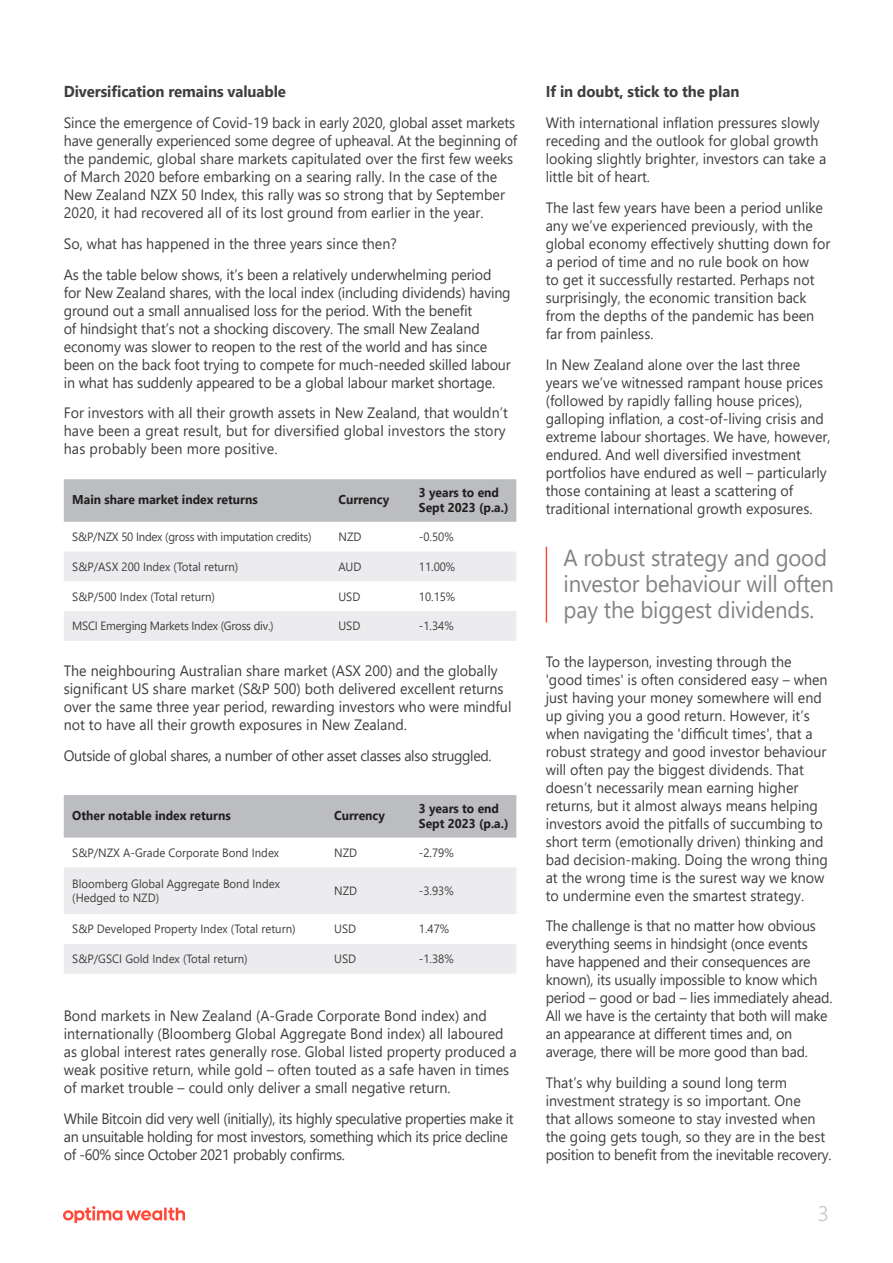
<style>
.page{position:relative;width:893px;height:1263px;background:#fff}
.page>*{position:absolute;margin:0;border:0;box-sizing:border-box;transform-origin:0 0}
.Para_Text{font:23.25px/26.2px "Segoe UI";letter-spacing:-.01em;color:#808285;scale:.95 1}
.t1{font:21px "Segoe UI";color:#ccc}
.Para_Text-2{font:700 15.75px "Segoe UI";letter-spacing:-.005em;color:#3e3e3f;scale:.95 1}
.Para_Text-3{font:15px/18px "Segoe UI";color:#3e3e3f;scale:.95 1}
.Para_Text-4{font:15px/18px "Segoe UI";letter-spacing:-.025em;color:#3e3e3f;scale:.95 1}
.Para_Text-5{font:700 12.75px/15.3px "Segoe UI";color:#231f20;scale:.95 1}
.Para_Text-6{font:12px/14.4px "Segoe UI";color:#3e3e3f;scale:.95 1}
.Para_Text-7{font:12px "Segoe UI";letter-spacing:-.02em;color:#3e3e3f;scale:.95 1}
</style>
<div class="page">
<img style="left:64px;top:1207px;width:120px;height:15px">
<div style="left:64px;top:479px;width:452px;height:43px;background:#bcbdc0"></div>
<svg style="left:64px;top:552px;width:452px;height:89px"></svg>
<div style="left:64px;top:795px;width:452px;height:42px;background:#bcbdc0"></div>
<svg style="left:64px;top:867px;width:452px;height:107px;fill:#ececee"></svg>
<hr style="left:546px;top:547px;width:1px;height:75px;background:#ef4b3b">
<p class="Para_Text-2" style="left:64px;top:77px;width:235px">Diversification remains valuable</p>
<p class="Para_Text-3" style="left:64px;top:112px;width:479px">Since the emergence of Covid-19 back in early 2020, global asset markets have generally experienced some degree of upheaval. At the beginning of the pandemic, global share markets capitulated over the first few weeks of March 2020 before embarking on a searing rally. In the case of the New Zealand NZX 50 Index, this rally was so strong that by September 2020, it had recovered all of its lost ground from earlier in the year.</p>
<p class="Para_Text-3" style="left:64px;top:233px;width:352px">So, what has happened in the three years since then?</p>
<p class="Para_Text-3" style="left:64px;top:264px;width:472px">As the table below shows, it’s been a relatively underwhelming period for New Zealand shares, with the local index (including dividends) having ground out a small annualised loss for the period. With the benefit<br>of hindsight that’s not a shocking discovery. The small New Zealand economy was slower to reopen to the rest of the world and has since been on the back foot trying to compete for much-needed skilled labour in what has suddenly appeared to be a global labour market shortage.</p>
<p class="Para_Text-3" style="left:64px;top:403px;width:469px">For investors with all their growth assets in New Zealand, that wouldn’t have been a great result, but for diversified global investors the story has probably been more positive.</p>
<p class="Para_Text-5" style="left:72px;top:491px;width:197px">Main share market index returns</p>
<p class="Para_Text-5" style="left:338px;top:491px;width:55px">Currency</p>
<p class="Para_Text-5" style="left:419px;top:483px;width:96px">3 years to end<br>Sept 2023 (p.a.)</p>
<p class="Para_Text-7" style="left:72px;top:525px;width:253px">S&amp;P/NZX 50 Index (gross with imputation credits)</p>
<p class="Para_Text-6" style="left:338px;top:528px;width:26px">NZD</p>
<p class="Para_Text-6" style="left:419px;top:528px;width:38px">-0.50%</p>
<p class="Para_Text-6" style="left:72px;top:558px;width:176px">S&amp;P/ASX 200 Index (Total return)</p>
<p class="Para_Text-6" style="left:338px;top:558px;width:26px">AUD</p>
<p class="Para_Text-6" style="left:419px;top:558px;width:40px">11.00%</p>
<p class="Para_Text-6" style="left:72px;top:588px;width:152px">S&amp;P/500 Index (Total return)</p>
<p class="Para_Text-6" style="left:338px;top:588px;width:25px">USD</p>
<p class="Para_Text-6" style="left:419px;top:588px;width:40px">10.15%</p>
<p class="Para_Text-7" style="left:72px;top:615px;width:214px">MSCI Emerging Markets Index (Gross div.)</p>
<p class="Para_Text-6" style="left:338px;top:618px;width:25px">USD</p>
<p class="Para_Text-6" style="left:419px;top:618px;width:38px">-1.34%</p>
<p class="Para_Text-3" style="left:64px;top:661px;width:473px">The neighbouring Australian share market (ASX 200) and the globally significant US share market (S&amp;P 500) both delivered excellent returns over the same three year period, rewarding investors who were mindful not to have all their growth exposures in New Zealand.</p>
<p class="Para_Text-4" style="left:64px;top:746px;width:452px">Outside of global shares, a number of other asset classes also struggled.</p>
<p class="Para_Text-5" style="left:72px;top:807px;width:168px">Other notable index returns</p>
<p class="Para_Text-5" style="left:334px;top:807px;width:55px">Currency</p>
<p class="Para_Text-5" style="left:419px;top:799px;width:96px">3 years to end<br>Sept 2023 (p.a.)</p>
<p class="Para_Text-6" style="left:72px;top:844px;width:219px">S&amp;P/NZX A-Grade Corporate Bond Index</p>
<p class="Para_Text-6" style="left:334px;top:844px;width:26px">NZD</p>
<p class="Para_Text-6" style="left:419px;top:844px;width:38px">-2.79%</p>
<p class="Para_Text-6" style="left:72px;top:875px;width:220px">Bloomberg Global Aggregate Bond Index (Hedged to NZD)</p>
<p class="Para_Text-6" style="left:334px;top:882px;width:26px">NZD</p>
<p class="Para_Text-6" style="left:419px;top:882px;width:38px">-3.93%</p>
<p class="Para_Text-6" style="left:72px;top:921px;width:237px">S&amp;P Developed Property Index (Total return)</p>
<p class="Para_Text-6" style="left:334px;top:921px;width:25px">USD</p>
<p class="Para_Text-6" style="left:419px;top:921px;width:33px">1.47%</p>
<p class="Para_Text-6" style="left:72px;top:951px;width:186px">S&amp;P/GSCI Gold Index (Total return)</p>
<p class="Para_Text-6" style="left:334px;top:951px;width:25px">USD</p>
<p class="Para_Text-6" style="left:419px;top:951px;width:38px">-1.38%</p>
<p class="Para_Text-3" style="left:64px;top:1006px;width:478px">Bond markets in New Zealand (A-Grade Corporate Bond index) and internationally (Bloomberg Global Aggregate Bond index) all laboured as global interest rates generally rose. Global listed property produced a weak positive return, while gold – often touted as a safe haven in times of market trouble – could only deliver a small negative return.</p>
<p class="Para_Text-4" style="left:64px;top:1108px;width:475px">While Bitcoin did very well (initially), its highly speculative properties make it an unsuitable holding for most investors, something which its price decline of -60% since October 2021 probably confirms.</p>
<p class="Para_Text-2" style="left:546px;top:77px;width:205px">If in doubt, stick to the plan</p>
<p class="Para_Text-3" style="left:546px;top:112px;width:297px">With international inflation pressures slowly receding and the outlook for global growth looking slightly brighter, investors can take a little bit of heart.</p>
<p class="Para_Text-3" style="left:546px;top:197px;width:301px">The last few years have been a period unlike any we’ve experienced previously, with the global economy effectively shutting down for a period of time and no rule book on how<br>to get it successfully restarted. Perhaps not surprisingly, the economic transition back from the depths of the pandemic has been far from painless.</p>
<p class="Para_Text-3" style="left:546px;top:354px;width:301px">In New Zealand alone over the last three years we’ve witnessed rampant house prices (followed by rapidly falling house prices), galloping inflation, a cost-of-living crisis and extreme labour shortages. We have, however, endured. And well diversified investment portfolios have endured as well – particularly those containing at least a scattering of traditional international growth exposures.</p>
<p class="Para_Text" style="left:564px;top:542px;width:286px">A robust strategy and good investor behaviour will often pay the biggest dividends.</p>
<p class="Para_Text-3" style="left:546px;top:651px;width:298px">To the layperson, investing through the 'good times' is often considered easy – when just having your money somewhere will end up giving you a good return. However, it’s when navigating the 'difficult times', that a robust strategy and good investor behaviour will often pay the biggest dividends. That doesn’t necessarily mean earning higher returns, but it almost always means helping investors avoid the pitfalls of succumbing to short term (emotionally driven) thinking and bad decision-making. Doing the wrong thing at the wrong time is the surest way we know to undermine even the smartest strategy.</p>
<p class="Para_Text-3" style="left:546px;top:916px;width:303px">The challenge is that no matter how obvious everything seems in hindsight (once events have happened and their consequences are known), its usually impossible to know which period – good or bad – lies immediately ahead.<br>All we have is the certainty that both will make an appearance at different times and, on average, there will be more good than bad.</p>
<p class="Para_Text-3" style="left:546px;top:1072px;width:302px">That’s why building a sound long term investment strategy is so important. One<br>that allows someone to stay invested when the going gets tough, so they are in the best position to benefit from the inevitable recovery.</p>
<h2 class="t1" style="left:818px;top:1193px;width:13px">3</h2>
</div>
